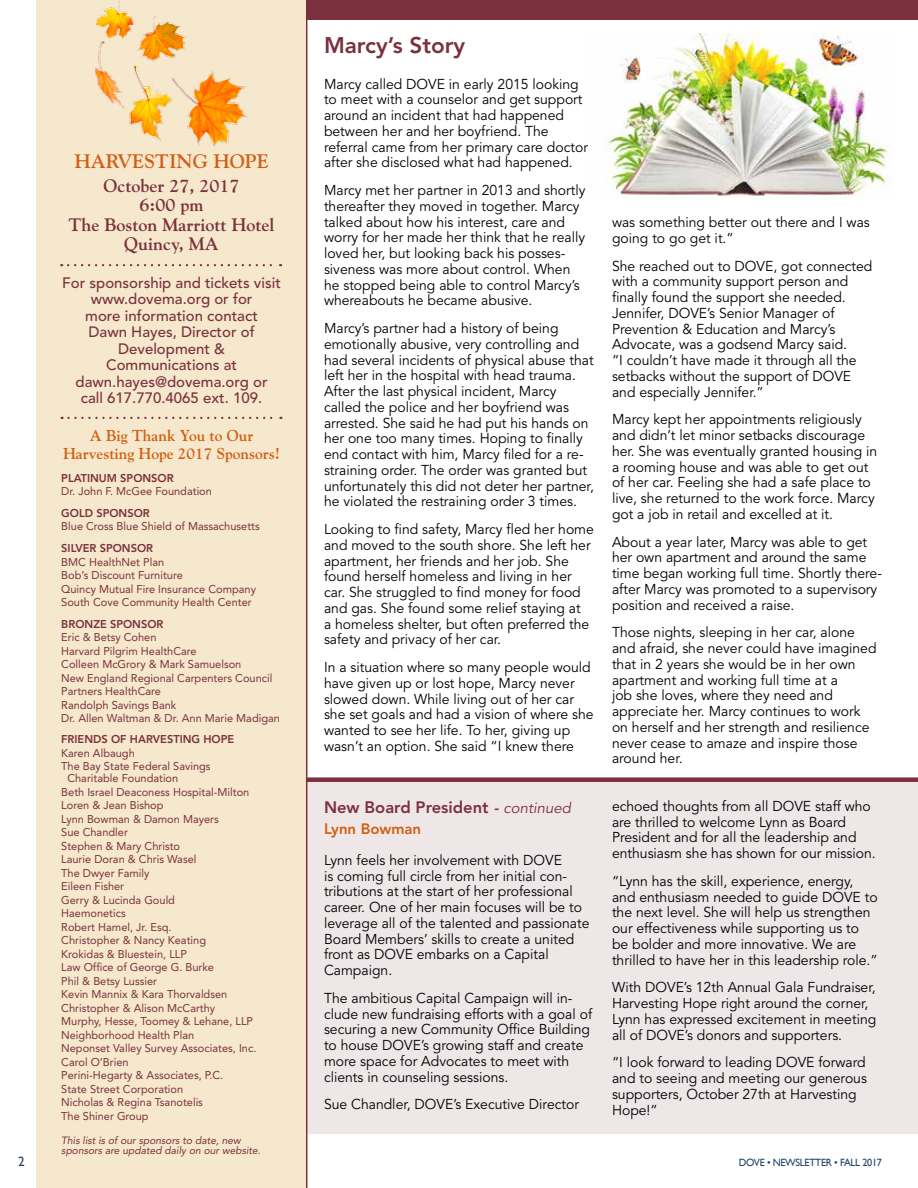
<style>
.page{position:relative;width:918px;height:1188px;background:#fff}
.page>*{position:absolute;margin:0;border:0;box-sizing:border-box;transform-origin:0 0}
.t1{font:800 22.5px "Avenir";color:#7b303e}
.t2{font:700 19.5px "Goudy";color:#d35e13}
.t3{font:700 18px/19.5px "Goudy";color:#7b303e;text-align:center}
.t4{font:800 16.5px "Avenir";color:#7b303e}
.t5{font:700 15.75px/18px "Goudy";color:#d35e13;text-align:center}
.t6{font:500 15px/16.5px "Avenir";color:#7b303e;text-align:center}
.t7{font:800 15px "Avenir";color:#d35e13}
.t8{font:14.25px/15.8px "Avenir";color:#000}
.t9{font:13.5px "Gill Sans";color:#1f426a}
.t10{font:11.25px/13.5px "Avenir";color:#7b303e}
.t11{font:800 11.25px "Avenir";color:#7b303e}
.t12{font:italic 10.5px/10.5px "Avenir";color:#7b303e}
.t13{font:10.5px "Gill Sans";letter-spacing:-.03em;color:#1f426a}
.s1{font-size:15px}
.s2{font-weight:400;font-style:italic;font-size:15px}
</style>
<div class="page">
<div style="left:306px;top:0;width:612px;height:20px;background:#7b303e"></div>
<div style="left:306px;top:778px;width:612px;height:356px;background:#efe6e8"></div>
<div style="left:36px;top:0;width:270px;height:1188px;background:#f5e8cd"></div>
<div style="left:306px;top:777px;width:612px;height:5px;background:#7b303e"></div>
<svg style="left:68px;top:264px;width:213px;height:2px"></svg>
<hr style="left:306px;top:0;width:1px;height:1188px;background:#7b303e">
<img style="left:95px;top:1px;width:153px;height:146px">
<img style="left:605px;top:33px;width:285px;height:163px">
<svg style="left:62px;top:417px;width:219px;height:2px"></svg>
<h1 class="t1" style="left:324px;top:32px;width:143px">Marcy’s Story</h1>
<p class="t8" style="left:324px;top:76px;width:265px">Marcy called DOVE in early 2015 looking to meet with a counselor and get support around an incident that had happened between her and her boyfriend. The referral came from her primary care doctor after she disclosed what had happened.</p>
<p class="t8" style="left:324px;top:183px;width:263px">Marcy met her partner in 2013 and shortly thereafter they moved in together. Marcy talked about how his interest, care and worry for her made her think that he really loved her, but looking back his posses&shy;siveness was more about control. When he stopped being able to control Marcy’s whereabouts he became abusive.</p>
<p class="t8" style="left:324px;top:321px;width:271px">Marcy’s partner had a history of being emotionally abusive, very controlling and had several incidents of physical abuse that left her in the hospital with head trauma.<br>After the last physical incident, Marcy called the police and her boyfriend was arrested. She said he had put his hands on her one too many times. Hoping to finally end contact with him, Marcy filed for a re&shy;straining order. The order was granted but unfortunately this did not deter her partner, he violated the restraining order 3 times.</p>
<p class="t8" style="left:324px;top:522px;width:271px">Looking to find safety, Marcy fled her home and moved to the south shore. She left her apartment, her friends and her job. She found herself homeless and living in her car. She struggled to find money for food and gas. She found some relief staying at<br>a homeless shelter, but often preferred the safety and privacy of her car.</p>
<p class="t8" style="left:324px;top:660px;width:271px">In a situation where so many people would have given up or lost hope, Marcy never slowed down. While living out of her car she set goals and had a vision of where she wanted to see her life. To her, giving up wasn’t an option. She said “I knew there</p>
<h2 class="t2" style="left:74px;top:150px;width:196px">HARVESTING HOPE</h2>
<p class="t3" style="left:69px;top:176px;width:207px">October 27, 2017<br>6:00 pm<br>The Boston Marriott Hotel<br>Quincy, MA</p>
<p class="t6" style="left:62px;top:275px;width:220px">For sponsorship and tickets visit www.dovema.org or for<br>more information contact<br>Dawn Hayes, Director of<br>Development &amp;<br>Communications at dawn.hayes@dovema.org or<br>call 617.770.4065 ext. 109.</p>
<p class="t5" style="left:63px;top:427px;width:218px">A Big Thank You to Our<br>Harvesting Hope 2017 Sponsors!</p>
<p class="t11" style="left:61px;top:471px;width:114px">PLATINUM SPONSOR</p>
<p class="t10" style="left:61px;top:484px;width:152px">Dr. John F. McGee Foundation</p>
<p class="t11" style="left:61px;top:506px;width:90px">GOLD SPONSOR</p>
<p class="t10" style="left:61px;top:520px;width:200px">Blue Cross Blue Shield of Massachusetts</p>
<p class="t11" style="left:61px;top:542px;width:93px">SILVER SPONSOR</p>
<p class="t10" style="left:61px;top:555px;width:196px">BMC HealthNet Plan<br>Bob’s Discount Furniture<br>Quincy Mutual Fire Insurance Company<br>South Cove Community Health Center</p>
<p class="t11" style="left:61px;top:617px;width:104px">BRONZE SPONSOR</p>
<p class="t10" style="left:61px;top:631px;width:220px">Eric &amp; Betsy Cohen<br>Harvard Pilgrim HealthCare<br>Colleen McGrory &amp; Mark Samuelson<br>New England Regional Carpenters Council<br>Partners HealthCare<br>Randolph Savings Bank<br>Dr. Allen Waltman &amp; Dr. Ann Marie Madigan</p>
<p class="t11" style="left:61px;top:733px;width:174px">FRIENDS OF HARVESTING HOPE</p>
<p class="t10" style="left:61px;top:746px;width:151px">Karen Albaugh<br>The Bay State Federal Savings</p>
<p class="t10" style="left:61px;top:772px;width:197px;text-indent:6px">Charitable Foundation<br>Beth Israel Deaconess Hospital-Milton<br>Loren &amp; Jean Bishop<br>Lynn Bowman &amp; Damon Mayers<br>Sue Chandler<br>Stephen &amp; Mary Christo<br>Laurie Doran &amp; Chris Wasel<br>The Dwyer Family<br>Eileen Fisher<br>Gerry &amp; Lucinda Gould<br>Haemonetics<br>Robert Hamel, Jr. Esq.<br>Christopher &amp; Nancy Keating<br>Krokidas &amp; Bluestein, LLP<br>Law Office of George G. Burke<br>Phil &amp; Betsy Lussier<br>Kevin Mannix &amp; Kara Thorvaldsen<br>Christopher &amp; Alison McCarthy<br>Murphy, Hesse, Toomey &amp; Lehane, LLP<br>Neighborhood Health Plan<br>Neponset Valley Survey Associates, Inc.<br>Carol O’Brien<br>Perini-Hegarty &amp; Associates, P.C.<br>State Street Corporation<br>Nicholas &amp; Regina Tsanotelis<br>The Shiner Group</p>
<p class="t12" style="left:61px;top:1135px;width:201px">This list is of our sponsors to date, new sponsors are updated daily on our website.</p>
<p class="t8" style="left:612px;top:215px;width:259px">was something better out there and I was going to go get it.”</p>
<p class="t8" style="left:612px;top:258px;width:262px">She reached out to DOVE, got connected with a community support person and finally found the support she needed.<br>Jennifer, DOVE’s Senior Manager of Prevention &amp; Education and Marcy’s Advocate, was a godsend Marcy said.<br>“I couldn’t have made it through all the setbacks without the support of DOVE and especially Jennifer.”</p>
<p class="t8" style="left:612px;top:412px;width:267px">Marcy kept her appointments religiously and didn’t let minor setbacks discourage her. She was eventually granted housing in a rooming house and was able to get out of her car. Feeling she had a safe place to live, she returned to the work force. Marcy got a job in retail and excelled at it.</p>
<p class="t8" style="left:612px;top:534px;width:271px">About a year later, Marcy was able to get her own apartment and around the same time began working full time. Shortly there&shy;after Marcy was promoted to a supervisory position and received a raise.</p>
<p class="t8" style="left:612px;top:625px;width:266px">Those nights, sleeping in her car, alone and afraid, she never could have imagined that in 2 years she would be in her own apartment and working full time at a<br>job she loves, where they need and appreciate her. Marcy continues to work on herself and her strength and resilience never cease to amaze and inspire those around her.</p>
<p class="t8" style="left:612px;top:799px;width:265px">echoed thoughts from all DOVE staff who are thrilled to welcome Lynn as Board President and for all the leadership and enthusiasm she has shown for our mission.</p>
<p class="t8" style="left:612px;top:874px;width:267px">“Lynn has the skill, experience, energy, and enthusiasm needed to guide DOVE to the next level. She will help us strengthen our effectiveness while supporting us to be bolder and more innovative. We are thrilled to have her in this leadership role.”</p>
<p class="t8" style="left:612px;top:980px;width:266px">With DOVE’s 12th Annual Gala Fundraiser, Harvesting Hope right around the corner, Lynn has expressed excitement in meeting all of DOVE’s donors and supporters.</p>
<p class="t8" style="left:612px;top:1055px;width:257px">“I look forward to leading DOVE forward and to seeing and meeting our generous supporters, October 27th at Harvesting<br>Hope!”</p>
<p class="t4" style="left:324px;top:798px;width:248px">New Board President <span class="s1">-</span> <span class="s2">continued</span></p>
<p class="t7" style="left:324px;top:820px;width:99px">Lynn Bowman</p>
<p class="t8" style="left:324px;top:853px;width:267px">Lynn feels her involvement with DOVE<br>is coming full circle from her initial con&shy;tributions at the start of her professional career. One of her main focuses will be to leverage all of the talented and passionate Board Members’ skills to create a united front as DOVE embarks on a Capital Campaign.</p>
<p class="t8" style="left:324px;top:991px;width:270px">The ambitious Capital Campaign will in&shy;clude new fundraising efforts with a goal of securing a new Community Office Building to house DOVE’s growing staff and create more space for Advocates to meet with clients in counseling sessions.</p>
<p class="t8" style="left:324px;top:1097px;width:257px">Sue Chandler, DOVE’s Executive Director</p>
<p class="t9" style="left:18px;top:1153px;width:8px">2</p>
<p class="t13" style="left:739px;top:1156px;width:145px">DOVE • NEWSLETTER • FALL 2017</p>
</div>
